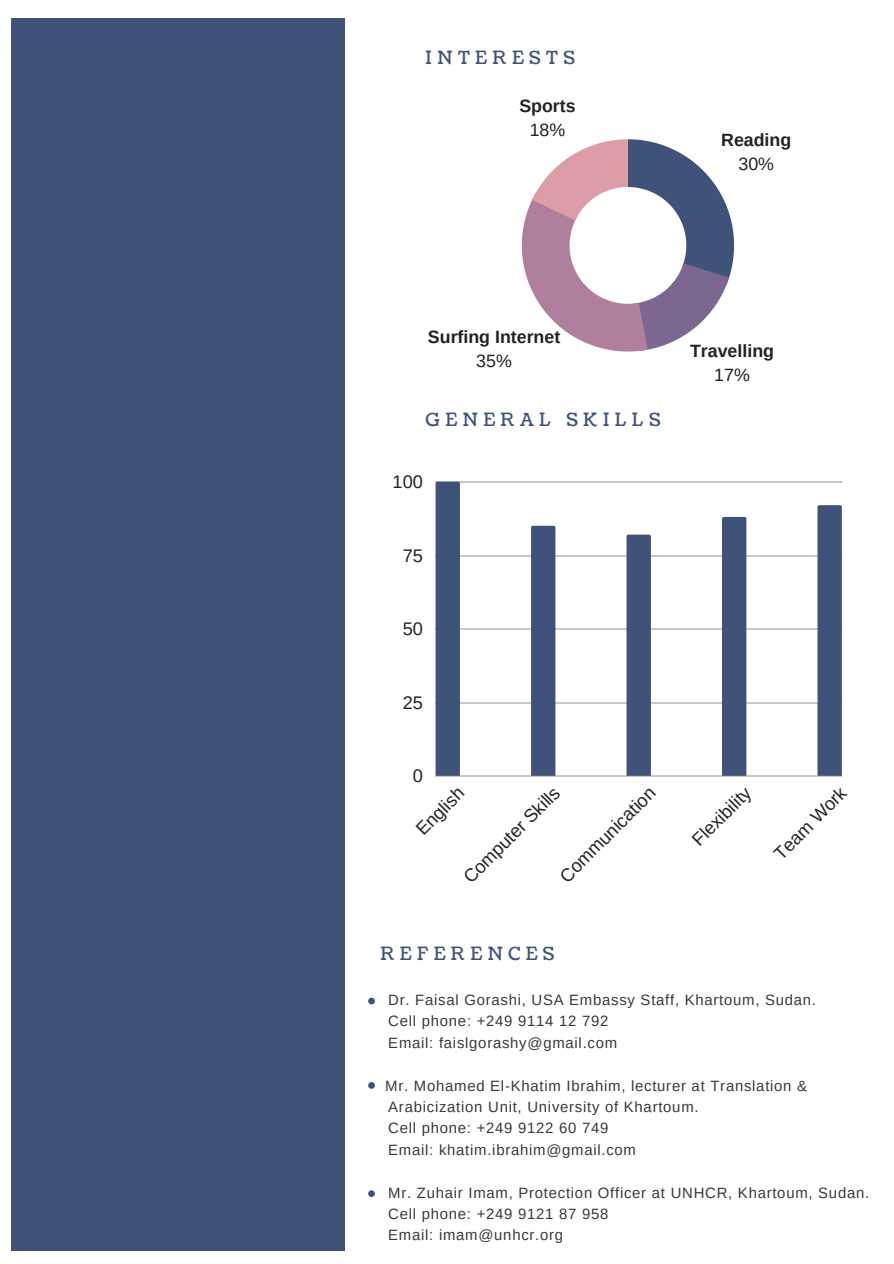
<style>
.page{position:relative;width:894px;height:1264px;background:#fff}
.page>*{position:absolute;margin:0;border:0;box-sizing:border-box;transform-origin:0 0}
.t1{font:18.15px "Arimo";color:#222}
.t2{font:18.15px "Coustard";letter-spacing:.3em;color:#3e527a}
.t3{font:700 17.7px "Arimo";color:#222}
.t4{font:17.7px "Arimo";color:#222}
.t5{font:14.85px "Arimo";letter-spacing:.05em;color:#393939}
</style>
<div class="page">
<svg style="left:521px;top:139px;width:212px;height:212px"></svg>
<hr style="left:435px;top:775px;width:406px;height:2px;background:#222">
<hr style="left:435px;top:702px;width:406px;height:1px;background:#222">
<hr style="left:435px;top:628px;width:406px;height:2px;background:#222">
<hr style="left:435px;top:555px;width:406px;height:1px;background:#222">
<hr style="left:435px;top:481px;width:406px;height:2px;background:#222">
<div style="left:435px;top:481px;width:25px;height:294px;background:#3e527a"></div>
<div style="left:531px;top:526px;width:24px;height:249px;background:#3e527a"></div>
<div style="left:626px;top:534px;width:24px;height:241px;background:#3e527a"></div>
<div style="left:721px;top:517px;width:25px;height:258px;background:#3e527a"></div>
<div style="left:817px;top:505px;width:24px;height:270px;background:#3e527a"></div>
<div style="left:12px;top:18px;width:333px;height:1232px;background:#3e527a"></div>
<div style="left:368px;top:997px;width:7px;height:7px;background:#3e527a;border-radius:50%"></div>
<div style="left:368px;top:1082px;width:7px;height:6px;background:#3e527a;border-radius:50%"></div>
<div style="left:368px;top:1190px;width:7px;height:6px;background:#3e527a;border-radius:50%"></div>
<p class="t2" style="left:425px;top:45px;width:151px">INTERESTS</p>
<p class="t3" style="left:519px;top:96px;width:58px">Sports</p>
<p class="t4" style="left:529px;top:120px;width:37px">18%</p>
<p class="t3" style="left:721px;top:130px;width:72px">Reading</p>
<p class="t4" style="left:738px;top:154px;width:37px">30%</p>
<p class="t3" style="left:428px;top:327px;width:134px">Surfing Internet</p>
<p class="t4" style="left:476px;top:351px;width:37px">35%</p>
<p class="t2" style="left:425px;top:407px;width:236px">GENERAL SKILLS</p>
<p class="t1" style="left:392px;top:471px;width:32px">100</p>
<p class="t1" style="left:402px;top:545px;width:22px">75</p>
<p class="t1" style="left:402px;top:618px;width:22px">50</p>
<p class="t1" style="left:402px;top:692px;width:22px">25</p>
<p class="t1" style="left:412px;top:765px;width:12px">0</p>
<p class="t3" style="left:690px;top:340px;width:85px">Travelling</p>
<p class="t4" style="left:714px;top:365px;width:37px">17%</p>
<p class="t1" style="left:459px;top:872px;width:129px;rotate:-45deg">Computer Skil s</p>
<p class="t1" style="left:555px;top:872px;width:128px;rotate:-45deg">Communication</p>
<p class="t1" style="left:687px;top:835px;width:76px;rotate:-45deg">Flexibility</p>
<p class="t1" style="left:769px;top:849px;width:96px;rotate:-45deg">Team Work</p>
<p class="t1" style="left:412px;top:824px;width:61px;rotate:-45deg">English</p>
<p class="t2" style="left:380px;top:941px;width:175px">REFERENCES</p>
<p class="t5" style="left:388px;top:991px;width:429px">Dr. Faisal Gorashi, USA Embassy Staff, Khartoum, Sudan.</p>
<p class="t5" style="left:388px;top:1012px;width:221px">Cell phone: +249 9114 12 792</p>
<p class="t5" style="left:388px;top:1034px;width:230px">Email: faislgorashy@gmail.com</p>
<p class="t5" style="left:385px;top:1077px;width:423px">Mr. Mohamed El-Khatim Ibrahim, lecturer at Translation &amp;</p>
<p class="t5" style="left:388px;top:1098px;width:312px">Arabicization Unit, University of Khartoum.</p>
<p class="t5" style="left:388px;top:1119px;width:221px">Cell phone: +249 9122 60 749</p>
<p class="t5" style="left:388px;top:1141px;width:249px">Email: khatim.ibrahim@gmail.com</p>
<p class="t5" style="left:388px;top:1184px;width:482px">Mr. Zuhair Imam, Protection Officer at UNHCR, Khartoum, Sudan.</p>
<p class="t5" style="left:388px;top:1205px;width:221px">Cell phone: +249 9121 87 958</p>
<p class="t5" style="left:388px;top:1226px;width:176px">Email: imam@unhcr.org</p>
</div>
